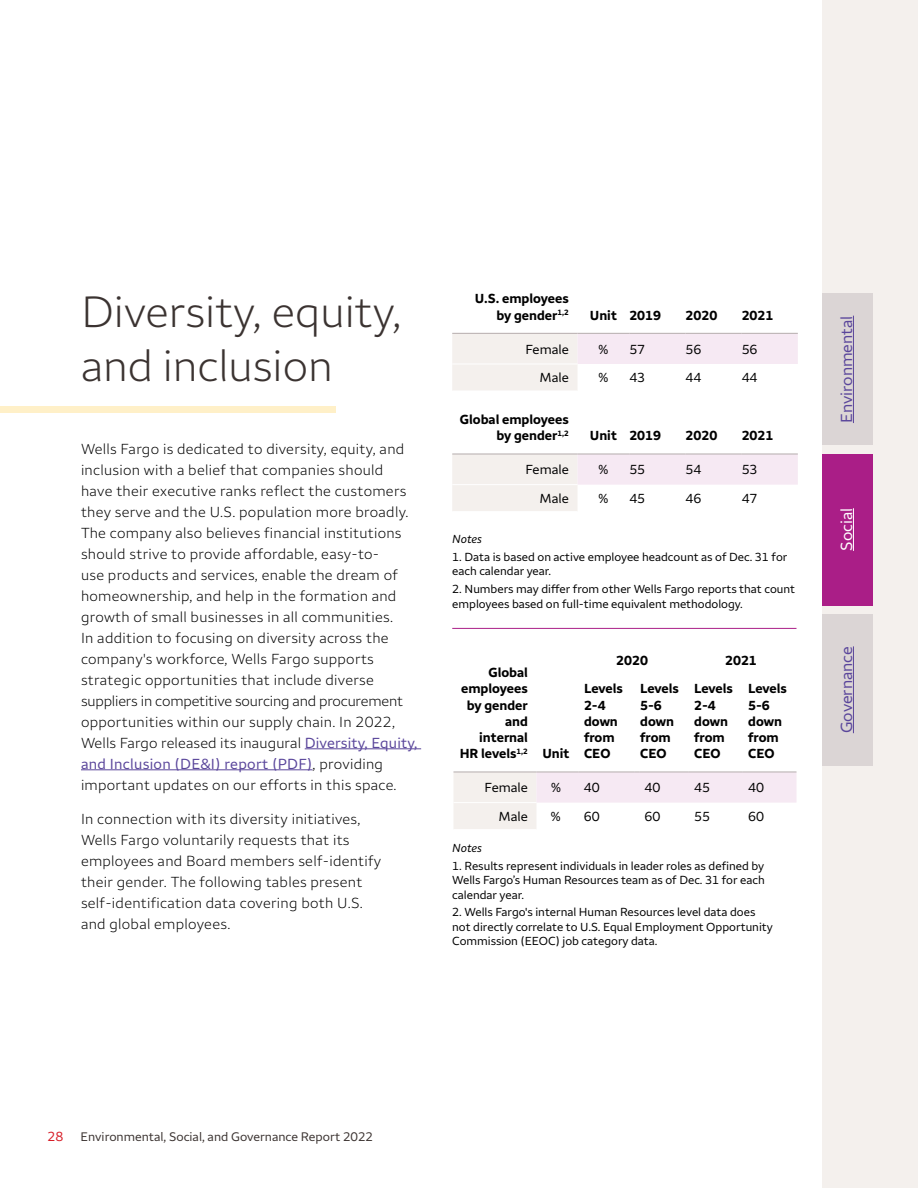
<style>
.page{position:relative;width:918px;height:1188px;background:#fff}
.page>*{position:absolute;margin:0;border:0;box-sizing:border-box;transform-origin:0 0}
.t1{font:300 45px/54px "Wells Fargo Sans";color:#3b3331}
.t2{font:16.5px "Wells Fargo Sans";color:#5a469b}
.t3{font:16.5px "Wells Fargo Sans";color:#fff}
.t4{font:300 15px/21px "Wells Fargo Sans";letter-spacing:.02em;color:#000}
.t5{font:700 13.5px/16.2px "Wells Fargo Sans";color:#000}
.t6{font:13.5px "Wells Fargo Sans";color:#000}
.t7{font:13.5px "Wells Fargo Sans";color:#d71e28}
.t8{font:12.75px "Wells Fargo Sans";color:#3b3331}
.t9{font:12px/14.4px "Wells Fargo Sans";color:#000}
.t10{font:italic 12px "Wells Fargo Sans";color:#000}
.s1{font-weight:400;color:#5a469b}
</style>
<div class="page">
<div style="left:822px;top:0;width:96px;height:1188px;background:#f4f0ed"></div>
<div style="left:822px;top:454px;width:50px;height:151px;background:#aa1e87"></div>
<div style="left:822px;top:614px;width:50px;height:151px;background:#dbd5d5"></div>
<div style="left:822px;top:294px;width:50px;height:151px;background:#dbd5d5"></div>
<hr style="left:853px;top:316px;width:1px;height:107px;background:#5a469b">
<hr style="left:853px;top:508px;width:1px;height:43px;background:#fff">
<hr style="left:853px;top:646px;width:1px;height:87px;background:#5a469b">
<hr style="left:305px;top:749px;width:116px;height:1px;background:#5a469b">
<hr style="left:81px;top:770px;width:232px;height:1px;background:#5a469b">
<div style="left:0;top:406px;width:335px;height:6px;background:#fff0c8"></div>
<svg style="left:452px;top:334px;width:346px;height:56px"></svg>
<hr style="left:578px;top:333px;width:51px;height:1px;background:#b5adad">
<hr style="left:629px;top:333px;width:57px;height:1px;background:#b5adad">
<hr style="left:686px;top:333px;width:56px;height:1px;background:#b5adad">
<hr style="left:742px;top:333px;width:56px;height:1px;background:#b5adad">
<hr style="left:452px;top:333px;width:126px;height:1px;background:#b5adad">
<hr style="left:452px;top:364px;width:126px;height:1px;background:#fff">
<svg style="left:452px;top:455px;width:346px;height:56px"></svg>
<hr style="left:578px;top:454px;width:51px;height:1px;background:#b5adad">
<hr style="left:629px;top:454px;width:57px;height:1px;background:#b5adad">
<hr style="left:686px;top:454px;width:56px;height:1px;background:#b5adad">
<hr style="left:742px;top:454px;width:56px;height:1px;background:#b5adad">
<hr style="left:452px;top:454px;width:126px;height:1px;background:#b5adad">
<hr style="left:452px;top:484px;width:126px;height:1px;background:#fff">
<hr style="left:452px;top:628px;width:344px;height:1px;background:#aa1e87">
<svg style="left:453px;top:772px;width:343px;height:57px"></svg>
<hr style="left:639px;top:772px;width:50px;height:1px;background:#b5adad">
<hr style="left:689px;top:772px;width:54px;height:1px;background:#b5adad">
<hr style="left:743px;top:772px;width:53px;height:1px;background:#b5adad">
<h3 class="t1" style="left:81px;top:284px;width:322px">Diversity, equity, and inclusion</h3>
<p class="t4" style="left:81px;top:438px;width:338px">Wells Fargo is dedicated to diversity, equity, and inclusion with a belief that companies should have their executive ranks reflect the customers they serve and the U.S. population more broadly.<br>The company also believes financial institutions should strive to provide affordable, easy-to-<br>use products and services, enable the dream of homeownership, and help in the formation and growth of small businesses in all communities.<br>In addition to focusing on diversity across the company's workforce, Wells Fargo supports strategic opportunities that include diverse suppliers in competitive sourcing and procurement opportunities within our supply chain. In 2022, Wells Fargo released its inaugural <span class="s1">Diversity, Equity, and Inclusion (DE&amp;I) report (PDF)</span>, providing important updates on our efforts in this space.</p>
<p class="t4" style="left:81px;top:808px;width:302px">In connection with its diversity initiatives, Wells Fargo voluntarily requests that its employees and Board members self-identify their gender. The following tables present self-identification data covering both U.S. and global employees.</p>
<p class="t5" style="left:475px;top:291px;width:95px;text-align:right">U.S. employees by gender<sup>1,2</sup></p>
<p class="t5" style="left:590px;top:307px;width:29px">Unit</p>
<p class="t5" style="left:629px;top:307px;width:33px">2019</p>
<p class="t5" style="left:686px;top:307px;width:33px">2020</p>
<p class="t5" style="left:742px;top:307px;width:33px">2021</p>
<p class="t6" style="left:526px;top:341px;width:45px">Female</p>
<p class="t6" style="left:599px;top:341px;width:11px">%</p>
<p class="t6" style="left:629px;top:341px;width:17px">57</p>
<p class="t6" style="left:686px;top:341px;width:17px">56</p>
<p class="t6" style="left:742px;top:341px;width:17px">56</p>
<p class="t6" style="left:539px;top:370px;width:31px">Male</p>
<p class="t6" style="left:599px;top:370px;width:11px">%</p>
<p class="t6" style="left:629px;top:370px;width:17px">43</p>
<p class="t6" style="left:686px;top:370px;width:17px">44</p>
<p class="t6" style="left:742px;top:370px;width:17px">44</p>
<p class="t5" style="left:460px;top:412px;width:110px;text-align:right">Global employees by gender<sup>1,2</sup></p>
<p class="t5" style="left:590px;top:428px;width:29px">Unit</p>
<p class="t5" style="left:629px;top:428px;width:33px">2019</p>
<p class="t5" style="left:686px;top:428px;width:33px">2020</p>
<p class="t5" style="left:742px;top:428px;width:33px">2021</p>
<p class="t6" style="left:526px;top:461px;width:45px">Female</p>
<p class="t6" style="left:599px;top:461px;width:11px">%</p>
<p class="t6" style="left:629px;top:461px;width:17px">55</p>
<p class="t6" style="left:686px;top:461px;width:17px">54</p>
<p class="t6" style="left:742px;top:461px;width:17px">53</p>
<p class="t6" style="left:539px;top:490px;width:31px">Male</p>
<p class="t6" style="left:599px;top:490px;width:11px">%</p>
<p class="t6" style="left:629px;top:490px;width:17px">45</p>
<p class="t6" style="left:686px;top:490px;width:17px">46</p>
<p class="t6" style="left:742px;top:490px;width:17px">47</p>
<p class="t10" style="left:452px;top:532px;width:31px">Notes</p>
<p class="t9" style="left:452px;top:550px;width:337px">1. Data is based on active employee headcount as of Dec. 31 for each calendar year.</p>
<p class="t9" style="left:452px;top:582px;width:344px">2. Numbers may differ from other Wells Fargo reports that count employees based on full-time equivalent methodology.</p>
<p class="t5" style="left:460px;top:665px;width:70px;text-align:right">Global employees by gender and internal<br>HR levels<sup>1,2</sup></p>
<p class="t5" style="left:542px;top:746px;width:29px">Unit</p>
<p class="t5" style="left:616px;top:652px;width:33px">2020</p>
<p class="t5" style="left:725px;top:652px;width:33px">2021</p>
<p class="t5" style="left:584px;top:681px;width:40px">Levels<br>2-4 down from<br>CEO</p>
<p class="t5" style="left:640px;top:681px;width:40px">Levels<br>5-6 down from<br>CEO</p>
<p class="t5" style="left:694px;top:681px;width:40px">Levels<br>2-4 down from<br>CEO</p>
<p class="t5" style="left:748px;top:681px;width:40px">Levels<br>5-6 down from<br>CEO</p>
<p class="t6" style="left:485px;top:779px;width:45px">Female</p>
<p class="t6" style="left:551px;top:779px;width:11px">%</p>
<p class="t6" style="left:584px;top:779px;width:17px">40</p>
<p class="t6" style="left:645px;top:779px;width:17px">40</p>
<p class="t6" style="left:694px;top:779px;width:17px">45</p>
<p class="t6" style="left:748px;top:779px;width:17px">40</p>
<p class="t6" style="left:498px;top:808px;width:31px">Male</p>
<p class="t6" style="left:551px;top:808px;width:11px">%</p>
<p class="t6" style="left:584px;top:808px;width:17px">60</p>
<p class="t6" style="left:645px;top:808px;width:17px">60</p>
<p class="t6" style="left:694px;top:808px;width:17px">55</p>
<p class="t6" style="left:748px;top:808px;width:17px">60</p>
<p class="t10" style="left:452px;top:841px;width:31px">Notes</p>
<p class="t9" style="left:452px;top:859px;width:314px;text-align:justify">1. Results represent individuals in leader roles as defined by Wells Fargo’s Human Resources team as of Dec. 31 for each calendar year.</p>
<p class="t9" style="left:452px;top:905px;width:322px">2. Wells Fargo's internal Human Resources level data does not directly correlate to U.S. Equal Employment Opportunity<br>Commission (EEOC) job category data.</p>
<p class="t2" style="left:837px;top:423px;width:109px;rotate:-90deg">Environmental</p>
<p class="t3" style="left:837px;top:551px;width:44px;rotate:-90deg">Social</p>
<p class="t2" style="left:837px;top:733px;width:88px;rotate:-90deg">Governance</p>
<p class="t7" style="left:48px;top:1129px;width:17px">28</p>
<p class="t8" style="left:81px;top:1129px;width:294px">Environmental, Social, and Governance Report 2022</p>
</div>
